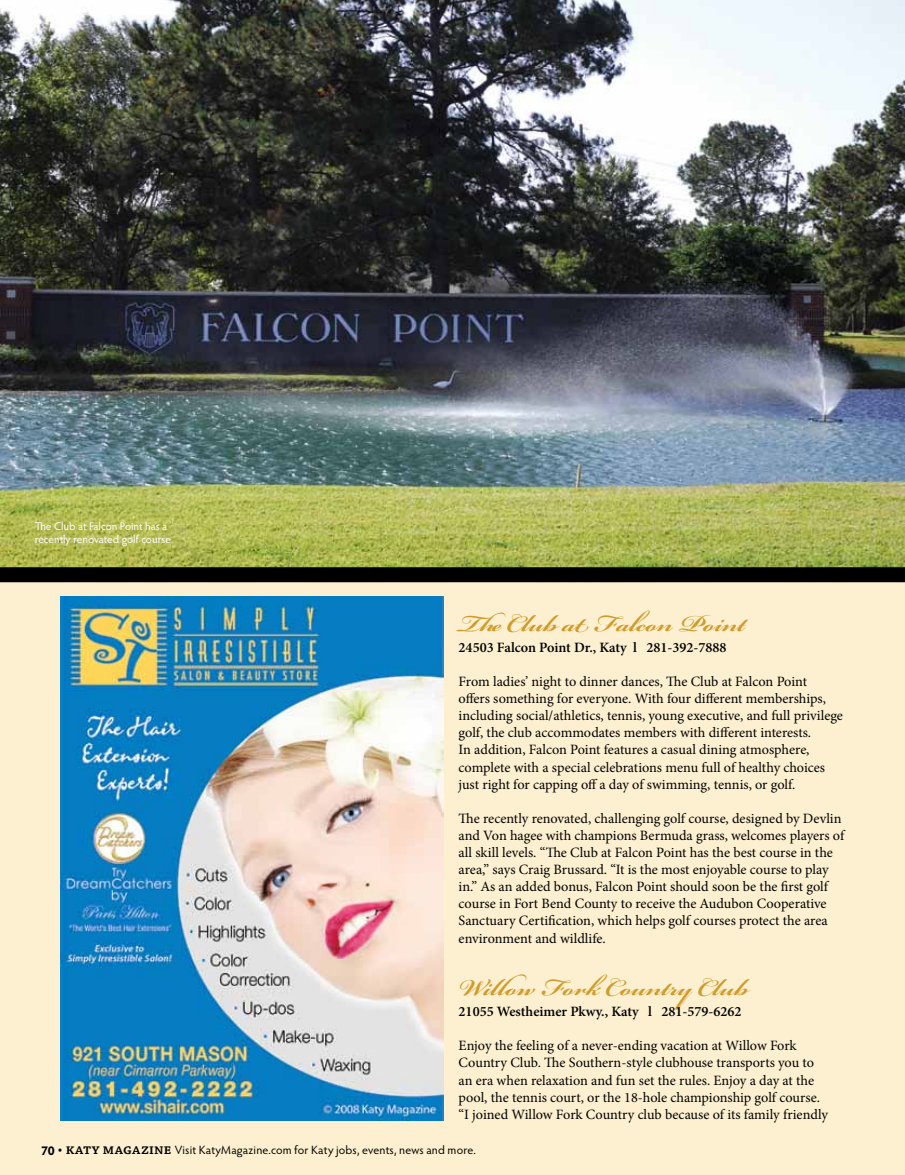
<style>
.page{position:relative;width:905px;height:1175px;background:#fff}
.page>*{position:absolute;margin:0;border:0;box-sizing:border-box;transform-origin:0 0}
.t1{font:700 36px "Bickham Script Pro";color:#d09b2a}
.t2{font:14.25px/17.1px "Minion Pro";color:#000}
.t3{font:600 14.25px "Minion Pro";color:#000}
.t4{font:12px "Hypatia Sans Pro";letter-spacing:.015em;color:#000}
.t5{font:11.25px/13.5px "Hypatia Sans Pro";letter-spacing:-.005em;color:#fff}
.s1{font-weight:700;font-size:12.75px}
.s2{font-family:"Chaparral Pro";font-size:15px}
.s3{font-family:"Chaparral Pro";font-weight:600;font-size:15px}
</style>
<div class="page">
<div style="left:0;top:0;width:904px;height:1174px;background:#fdf0d0"></div>
<img style="left:0;top:0;width:904px;height:567px">
<div style="left:0;top:567px;width:904px;height:15px;background:#000"></div>
<img style="left:61px;top:596px;width:382px;height:524px">
<p class="t5" style="left:35px;top:518px;width:138px">The Club at Falcon Point has a recently renovated golf course</p>
<h1 class="t1" style="left:458px;top:597px;width:292px">The Club at Falcon Point</h1>
<p class="t3" style="left:458px;top:637px;width:269px">24503 Falcon Point Dr., Katy l 281-392-7888</p>
<p class="t2" style="left:458px;top:673px;width:386px">From ladies’ night to dinner dances, The Club at Falcon Point<br>offers something for everyone. With four different memberships, including social/athletics, tennis, young executive, and full privilege golf, the club accommodates members with different interests.<br>In addition, Falcon Point features a casual dining atmosphere, complete with a special celebrations menu full of healthy choices just right for capping off a day of swimming, tennis, or golf.</p>
<p class="t2" style="left:458px;top:809px;width:387px">The recently renovated, challenging golf course, designed by Devlin and Von hagee with champions Bermuda grass, welcomes players of all skill levels. “The Club at Falcon Point has the best course in the area,” says Craig Brussard. “It is the most enjoyable course to play in.” As an added bonus, Falcon Point should soon be the first golf course in Fort Bend County to receive the Audubon Cooperative Sanctuary Certification, which helps golf courses protect the area environment and wildlife.</p>
<h1 class="t1" style="left:458px;top:961px;width:291px">Willow Fork Country Club</h1>
<p class="t3" style="left:458px;top:1001px;width:284px">21055 Westheimer Pkwy., Katy l 281-579-6262</p>
<p class="t2" style="left:458px;top:1037px;width:371px">Enjoy the feeling of a never-ending vacation at Willow Fork Country Club. The Southern-style clubhouse transports you to an era when relaxation and fun set the rules. Enjoy a day at the pool, the tennis court, or the 18-hole championship golf course. “I joined Willow Fork Country club because of its family friendly</p>
<p class="t4" style="left:41px;top:1141px;width:436px"><span class="s1">70</span> <span class="s2">•</span> <span class="s3">katy magazine</span> Visit KatyMagazine.com for Katy jobs, events, news and more.</p>
</div>
